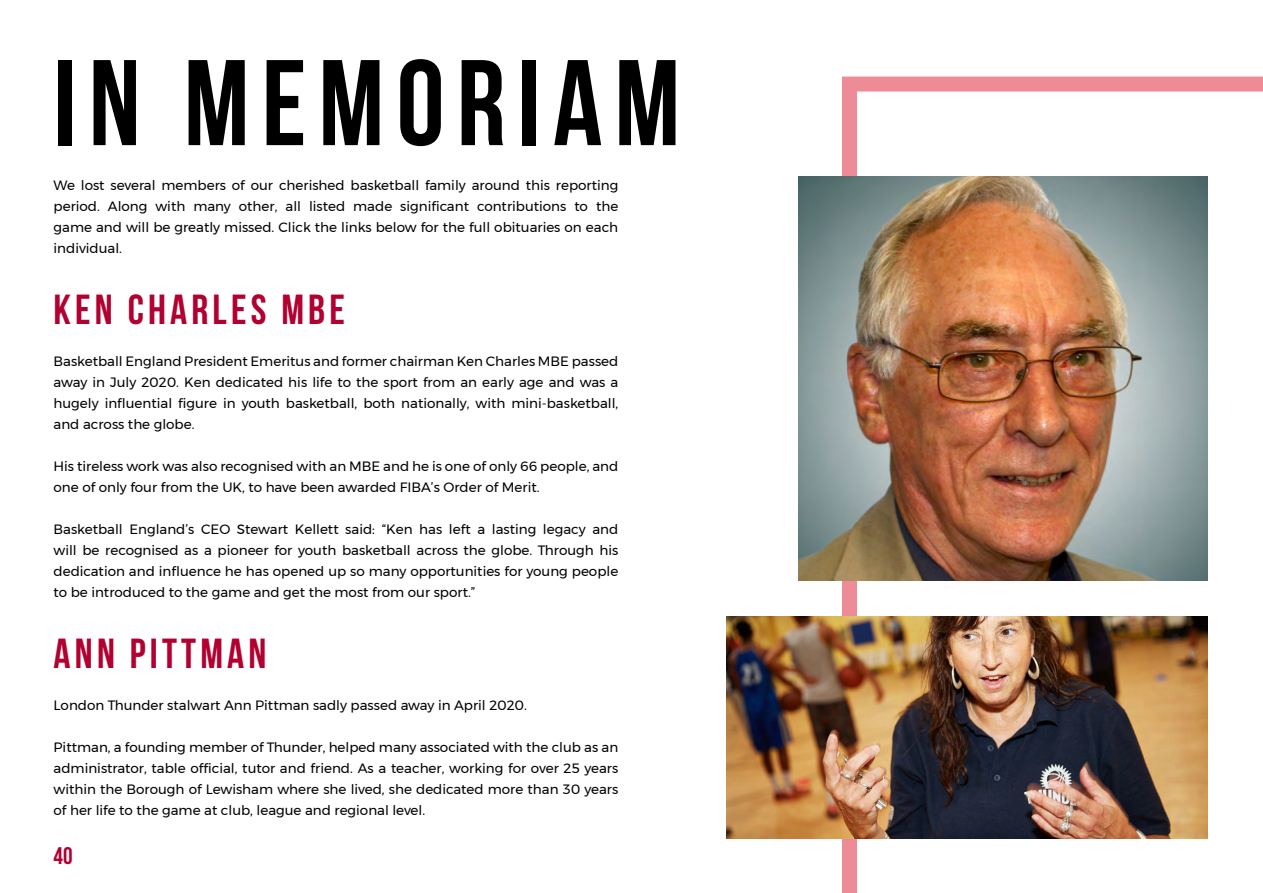
<style>
.page{position:relative;width:1263px;height:893px;background:#fff}
.page>*{position:absolute;margin:0;border:0;box-sizing:border-box;transform-origin:0 0}
.t1{font:700 121.5px "Bebas Neue";letter-spacing:.1em;color:#000}
.t2{font:700 42px "Bebas Neue";letter-spacing:.1em;color:#b20031}
.t3{font:700 24px "Bebas Neue";color:#b20031}
.t4{font:13.5px/21px "Montserrat";color:#000;text-align:justify}
</style>
<div class="page">
<svg style="left:842px;top:77px;width:421px;height:816px"></svg>
<img style="left:798px;top:176px;width:410px;height:404px">
<img style="left:727px;top:617px;width:481px;height:222px">
<h1 class="t1" style="left:54px;top:37px;width:628px">IN MEMORIAM</h1>
<p class="t4" style="left:54px;top:174px;width:566px">We lost several members of our cherished basketball family around this reporting period. Along with many other, all listed made significant contributions to the game and will be greatly missed. Click the links below for the full obituaries on each individual.</p>
<h2 class="t2" style="left:54px;top:286px;width:293px">KEN CHARLES MBE</h2>
<p class="t4" style="left:54px;top:350px;width:566px">Basketball England President Emeritus and former chairman Ken Charles MBE passed away in July 2020. Ken dedicated his life to the sport from an early age and was a hugely influential figure in youth basketball, both nationally, with mini-basketball, and across the globe.</p>
<p class="t4" style="left:54px;top:456px;width:566px">His tireless work was also recognised with an MBE and he is one of only 66 people, and one of only four from the UK, to have been awarded FIBA’s Order of Merit.</p>
<p class="t4" style="left:54px;top:519px;width:566px">Basketball England’s CEO Stewart Kellett said: “Ken has left a lasting legacy and will be recognised as a pioneer for youth basketball across the globe. Through his dedication and influence he has opened up so many opportunities for young people to be introduced to the game and get the most from our sport.”</p>
<h2 class="t2" style="left:54px;top:631px;width:214px">ANN PITTMAN</h2>
<p class="t4" style="left:54px;top:695px;width:475px">London Thunder stalwart Ann Pittman sadly passed away in April 2020.</p>
<p class="t4" style="left:54px;top:737px;width:566px">Pittman, a founding member of Thunder, helped many associated with the club as an administrator, table official, tutor and friend. As a teacher, working for over 25 years within the Borough of Lewisham where she lived, she dedicated more than 30 years of her life to the game at club, league and regional level.</p>
<h3 class="t3" style="left:54px;top:843px;width:21px">40</h3>
</div>
